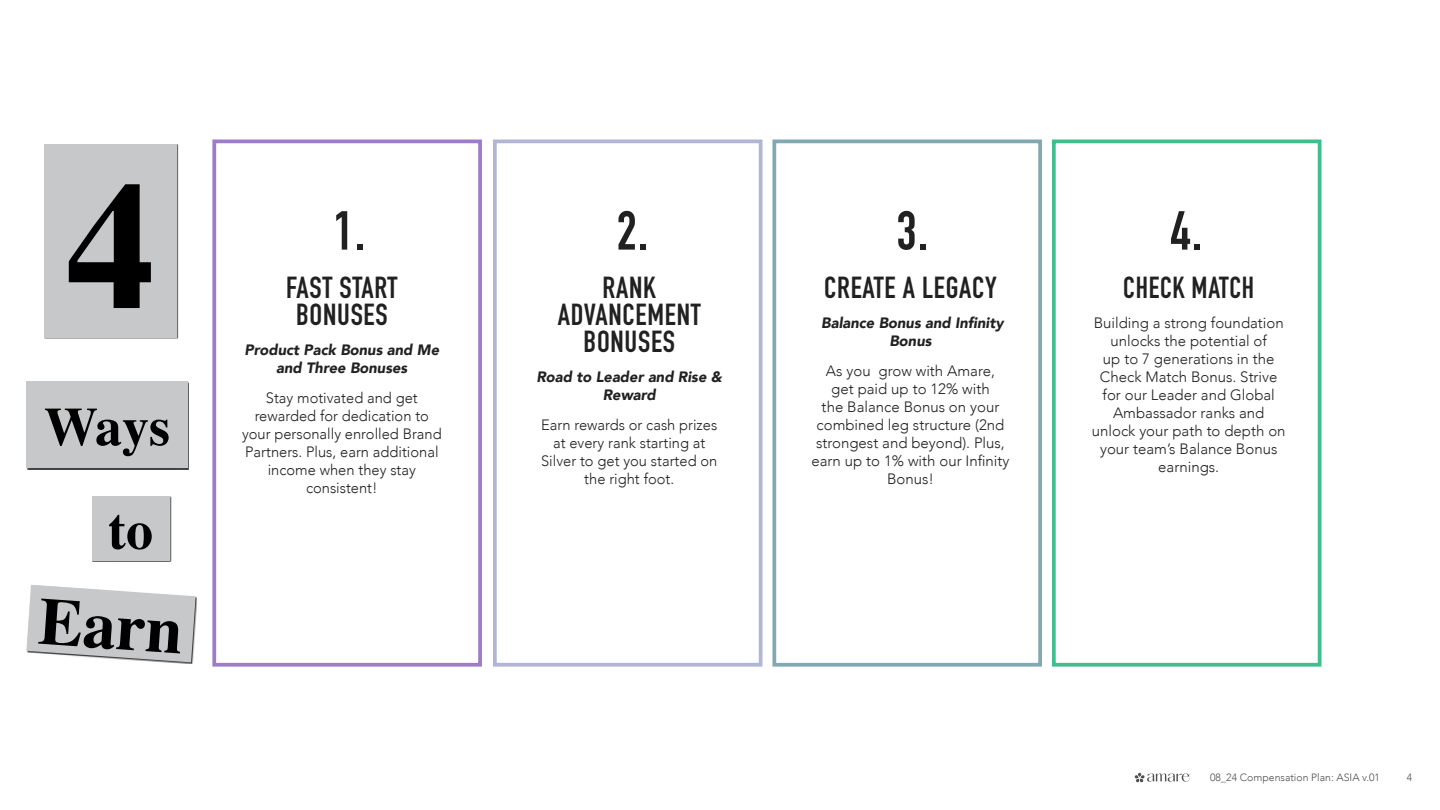
<style>
.page{position:relative;width:1440px;height:810px;background:#fff}
.page>*{position:absolute;margin:0;border:0;box-sizing:border-box;transform-origin:0 0}
.t1{font:700 180px "Times";color:#000}
.t2{font:700 66.75px "Times";color:#000}
.t3{font:700 54px "DIN Condensed";color:#212121}
.t4{font:700 54px "Times";color:#000}
.t5{font:700 30px/27px "DIN Condensed";letter-spacing:.025em;color:#212121;text-align:center}
.t6{font:700 30px "DIN Condensed";letter-spacing:.025em;color:#212121;scale:.96 1}
.t7{font:300 15px/18px "Avenir";color:#212121;text-align:center}
.t8{font:italic 900 15px/18px "Avenir";color:#212121;text-align:center}
.t9{font:300 10.5px "Avenir";color:#4e4e4e}
</style>
<div class="page">
<div style="left:1052px;top:140px;width:270px;height:527px;border:4px solid #40be8e"></div>
<div style="left:212px;top:140px;width:270px;height:527px;border:4px solid #9f7cc7"></div>
<div style="left:493px;top:140px;width:270px;height:527px;border:4px solid #b1b6d4"></div>
<div style="left:772px;top:140px;width:270px;height:527px;border:4px solid #82a9b1"></div>
<div style="left:44px;top:144px;width:133px;height:193px;background:#c7c8ca"></div>
<div style="left:27px;top:382px;width:162px;height:88px;background:#414141"></div>
<div style="left:26px;top:382px;width:162px;height:86px;background:#c7c8ca"></div>
<svg style="left:26px;top:585px;width:170px;height:77px;background:#cbccce"></svg>
<div style="left:92px;top:496px;width:79px;height:66px;background:#000;opacity:.75"></div>
<div style="left:92px;top:496px;width:78px;height:65px;background:#c7c8ca"></div>
<svg style="left:1135px;top:773px;width:56px;height:9px"></svg>
<p class="t1" style="left:66px;top:75px;width:91px">4</p>
<p class="t4" style="left:44px;top:375px;width:128px">Ways</p>
<p class="t4" style="left:108px;top:479px;width:46px">to</p>
<p class="t2" style="left:43px;top:557px;width:146px;rotate:4deg">Earn</p>
<p class="t3" style="left:333px;top:194px;width:33px">1.</p>
<p class="t5" style="left:286px;top:274px;width:113px">FAST START<br>BONUSES</p>
<p class="t8" style="left:245px;top:341px;width:196px">Product Pack Bonus and Me and Three Bonuses</p>
<p class="t7" style="left:242px;top:389px;width:201px">Stay motivated and get rewarded for dedication to your personally enrolled Brand<br>Partners. Plus, earn additional income when they stay consistent!</p>
<p class="t3" style="left:617px;top:194px;width:33px">2.</p>
<p class="t3" style="left:896px;top:194px;width:33px">3.</p>
<p class="t3" style="left:1170px;top:194px;width:33px">4.</p>
<p class="t5" style="left:558px;top:274px;width:144px">RANK<br>ADVANCEMENT<br>BONUSES</p>
<p class="t8" style="left:536px;top:368px;width:187px">Road to Leader and Rise &amp;<br>Reward</p>
<p class="t7" style="left:541px;top:416px;width:178px">Earn rewards or cash prizes at every rank starting at<br>Silver to get you started on the right foot.</p>
<p class="t5" style="left:824px;top:274px;width:174px">CREATE A LEGACY</p>
<p class="t8" style="left:821px;top:314px;width:184px">Balance Bonus and Infinity<br>Bonus</p>
<p class="t7" style="left:812px;top:362px;width:199px">As you grow with Amare,<br>get paid up to 12% with<br>the Balance Bonus on your combined leg structure (2nd strongest and beyond). Plus, earn up to 1% with our Infinity<br>Bonus!</p>
<p class="t6" style="left:1123px;top:267px;width:138px">CHECK MATCH</p>
<p class="t7" style="left:1092px;top:314px;width:195px">Building a strong foundation unlocks the potential of<br>up to 7 generations in the<br>Check Match Bonus. Strive for our Leader and Global<br>Ambassador ranks and unlock your path to depth on your team’s Balance Bonus earnings.</p>
<p class="t9" style="left:1210px;top:771px;width:171px">08_24 Compensation Plan: ASIA v.01</p>
<p class="t9" style="left:1407px;top:771px;width:7px">4</p>
</div>
